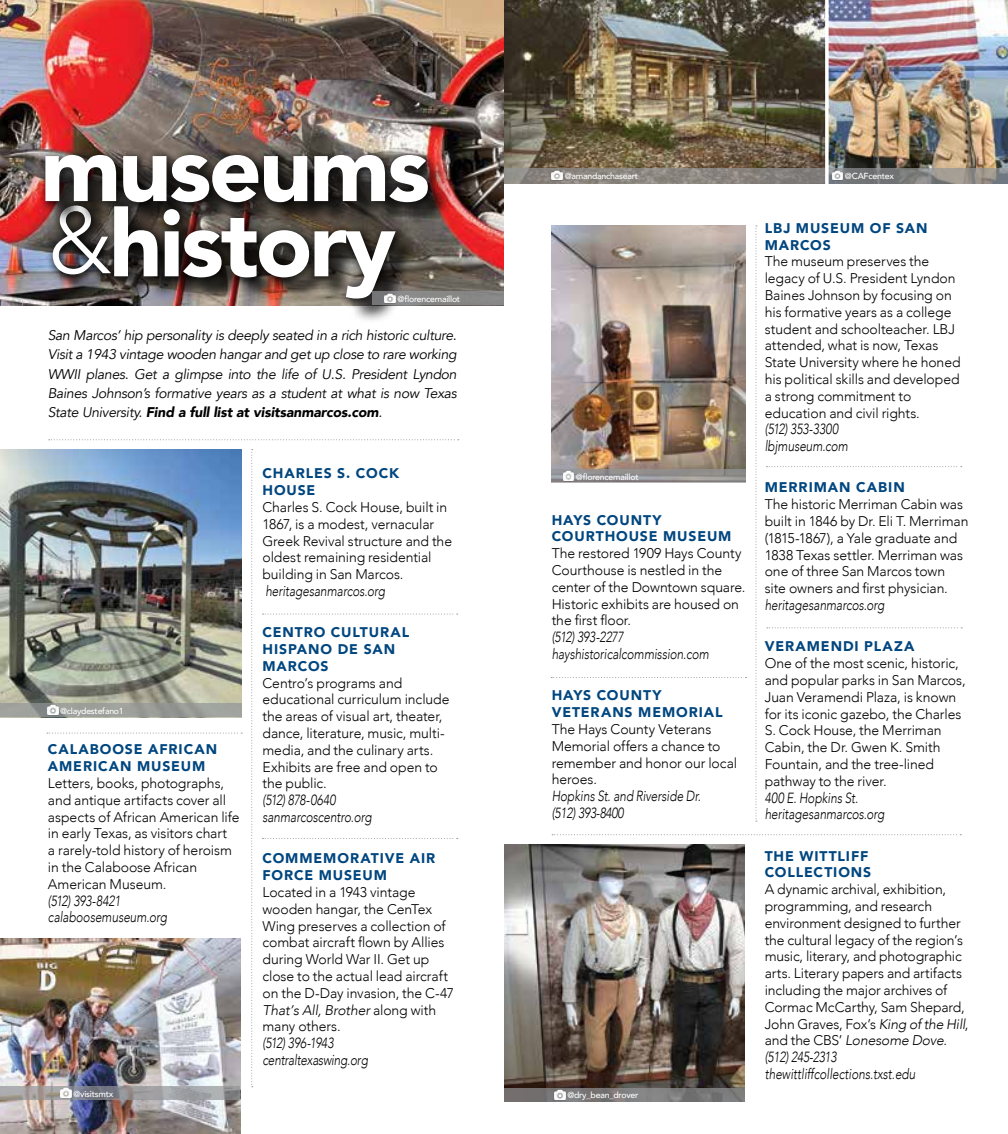
<style>
.page{position:relative;width:1008px;height:1134px;background:#fff}
.page>*{position:absolute;margin:0;border:0;box-sizing:border-box;transform-origin:0 0}
.t1{font:900 92.58px/75.2px "Avenir";letter-spacing:-.03em;color:#fff;text-align:center}
.t2{font:300 92.58px "Avenir";color:#fff}
.t3{font:italic 300 14.7px/16.8px "Avenir";letter-spacing:-.005em;color:#000;scale:.81 1}
.t4{font:300 14px/16.8px "Avenir";letter-spacing:-.005em;color:#000}
.t5{font:italic 14px/19.2px "Avenir";letter-spacing:-.02em;color:#000;text-align:justify}
.t6{font:900 14px/16.8px "Avenir";letter-spacing:.065em;color:#00467f}
.t7{font:500 8.75px "Avenir";letter-spacing:-.025em;color:#fff}
.s1{font-weight:900}
.s2{font-style:italic}
</style>
<div class="page">
<img style="left:504px;top:0;width:504px;height:168px">
<img style="left:552px;top:226px;width:194px;height:243px">
<img style="left:505px;top:845px;width:240px;height:243px">
<svg style="left:504px;top:1088px;width:241px;height:13px;background:#7a7879"></svg>
<svg style="left:551px;top:469px;width:195px;height:14px;background:#949292"></svg>
<svg style="left:555px;top:1089px;width:10px;height:11px"></svg>
<svg style="left:563px;top:471px;width:11px;height:10px"></svg>
<img style="left:0;top:450px;width:242px;height:254px">
<svg style="left:0;top:704px;width:242px;height:13px;background:#9b9d99"></svg>
<svg style="left:47px;top:705px;width:11px;height:11px"></svg>
<svg style="left:49px;top:439px;width:410px;height:1px"></svg>
<svg style="left:251px;top:449px;width:2px;height:638px"></svg>
<svg style="left:756px;top:226px;width:1px;height:596px"></svg>
<svg style="left:47px;top:733px;width:195px;height:1px"></svg>
<svg style="left:262px;top:838px;width:196px;height:1px"></svg>
<svg style="left:262px;top:614px;width:196px;height:1px"></svg>
<svg style="left:551px;top:677px;width:196px;height:1px"></svg>
<svg style="left:767px;top:627px;width:195px;height:1px"></svg>
<svg style="left:766px;top:466px;width:196px;height:1px"></svg>
<svg style="left:552px;top:834px;width:409px;height:1px"></svg>
<svg style="left:504px;top:168px;width:504px;height:16px;background:#888480"></svg>
<svg style="left:832px;top:170px;width:11px;height:11px"></svg>
<svg style="left:552px;top:170px;width:11px;height:11px"></svg>
<svg style="left:825px;top:0;width:4px;height:184px"></svg>
<img style="left:0;top:0;width:504px;height:306px">
<div style="left:38px;top:148px;width:402px;height:162px;background:#000;opacity:.75"></div>
<div style="left:55px;top:209px;width:79px;height:91px;background:#000;opacity:.75"></div>
<div style="left:48px;top:158px;width:405px;height:69px;background:#000;opacity:.75"></div>
<div style="left:117px;top:209px;width:303px;height:114px;background:#000;opacity:.75"></div>
<img style="left:0;top:939px;width:240px;height:195px">
<svg style="left:373px;top:292px;width:131px;height:13px;background:#868686"></svg>
<svg style="left:385px;top:293px;width:11px;height:11px"></svg>
<svg style="left:0;top:1087px;width:240px;height:13px;background:#97979a"></svg>
<svg style="left:61px;top:1088px;width:10px;height:11px"></svg>
<h1 class="t1" style="left:41px;top:129px;width:391px">museums history</h1>
<p class="t7" style="left:398px;top:292px;width:64px">@florencemaillot</p>
<h1 class="t2" style="left:47px;top:186px;width:67px">&amp;</h1>
<p class="t5" style="left:48px;top:326px;width:411px">San Marcos’ hip personality is deeply seated in a rich historic culture.<br>Visit a 1943 vintage wooden hangar and get up close to rare working WWII planes. Get a glimpse into the life of U.S. President Lyndon Baines Johnson’s formative years as a student at what is now Texas State University. <span class="s1">Find a full list at visitsanmarcos.com</span>.</p>
<p class="t7" style="left:60px;top:703px;width:65px">@claydestefano1</p>
<p class="t6" style="left:48px;top:741px;width:171px">CALABOOSE AFRICAN<br>AMERICAN MUSEUM</p>
<p class="t4" style="left:48px;top:775px;width:193px">Letters, books, photographs, and antique artifacts cover all aspects of African American life in early Texas, as visitors chart<br>a rarely-told history of heroism in the Calaboose African<br>American Museum.</p>
<p class="t3" style="left:48px;top:892px;width:149px">(512) 393-8421 calaboosemuseum.org</p>
<p class="t7" style="left:73px;top:1086px;width:41px">@visitsmtx</p>
<p class="t6" style="left:262px;top:465px;width:138px">CHARLES S. COCK<br>HOUSE</p>
<p class="t4" style="left:262px;top:499px;width:191px">Charles S. Cock House, built in<br>1867, is a modest, vernacular<br>Greek Revival structure and the oldest remaining residential building in San Marcos.</p>
<p class="t3" style="left:265px;top:583px;width:149px">heritagesanmarcos.org</p>
<p class="t6" style="left:262px;top:624px;width:148px">CENTRO CULTURAL<br>HISPANO DE SAN<br>MARCOS</p>
<p class="t4" style="left:262px;top:674px;width:189px">Centro’s programs and educational curriculum include the areas of visual art, theater, dance, literature, music, multi&shy;media, and the culinary arts.<br>Exhibits are free and open to the public.</p>
<p class="t3" style="left:262px;top:792px;width:136px">(512) 878-0640 sanmarcoscentro.org</p>
<p class="t6" style="left:262px;top:850px;width:174px">COMMEMORATIVE AIR<br>FORCE MUSEUM</p>
<p class="t4" style="left:262px;top:884px;width:193px">Located in a 1943 vintage wooden hangar, the CenTex<br>Wing preserves a collection of combat aircraft flown by Allies during World War II. Get up close to the actual lead aircraft on the D-Day invasion, the C-47<br><span class="s2">That’s All, Brother</span> along with many others.</p>
<p class="t3" style="left:262px;top:1035px;width:132px">(512) 396-1943 centraltexaswing.org</p>
<p class="t7" style="left:565px;top:169px;width:75px">@amandanchaseart</p>
<p class="t7" style="left:845px;top:169px;width:50px">@CAFcentex</p>
<p class="t7" style="left:576px;top:469px;width:64px">@florencemaillot</p>
<p class="t6" style="left:552px;top:511px;width:181px">HAYS COUNTY<br>COURTHOUSE MUSEUM</p>
<p class="t4" style="left:552px;top:545px;width:195px">The restored 1909 Hays County<br>Courthouse is nestled in the center of the Downtown square.<br>Historic exhibits are housed on the first floor.</p>
<p class="t3" style="left:552px;top:629px;width:196px">(512) 393-2277 hayshistoricalcommission.com</p>
<p class="t6" style="left:552px;top:687px;width:173px">HAYS COUNTY<br>VETERANS MEMORIAL</p>
<p class="t4" style="left:552px;top:721px;width:187px">The Hays County Veterans<br>Memorial offers a chance to remember and honor our local heroes.</p>
<p class="t3" style="left:552px;top:788px;width:186px">Hopkins St. and Riverside Dr. (512) 393-8400</p>
<p class="t7" style="left:567px;top:1088px;width:73px">@dry_bean_drover</p>
<p class="t6" style="left:765px;top:219px;width:164px">LBJ MUSEUM OF SAN<br>MARCOS</p>
<p class="t4" style="left:765px;top:253px;width:197px">The museum preserves the legacy of U.S. President Lyndon<br>Baines Johnson by focusing on his formative years as a college student and schoolteacher. LBJ attended, what is now, Texas<br>State University where he honed his political skills and developed a strong commitment to education and civil rights.</p>
<p class="t3" style="left:765px;top:421px;width:104px">(512) 353-3300 lbjmuseum.com</p>
<p class="t6" style="left:765px;top:479px;width:142px">MERRIMAN CABIN</p>
<p class="t4" style="left:765px;top:496px;width:205px">The historic Merriman Cabin was built in 1846 by Dr. Eli T. Merriman (1815-1867), a Yale graduate and<br>1838 Texas settler. Merriman was one of three San Marcos town site owners and first physician.</p>
<p class="t3" style="left:765px;top:597px;width:149px">heritagesanmarcos.org</p>
<p class="t6" style="left:765px;top:638px;width:151px">VERAMENDI PLAZA</p>
<p class="t4" style="left:765px;top:655px;width:202px">One of the most scenic, historic, and popular parks in San Marcos,<br>Juan Veramendi Plaza, is known for its iconic gazebo, the Charles<br>S. Cock House, the Merriman<br>Cabin, the Dr. Gwen K. Smith<br>Fountain, and the tree-lined pathway to the river.</p>
<p class="t3" style="left:765px;top:789px;width:149px">400 E. Hopkins St. heritagesanmarcos.org</p>
<p class="t6" style="left:765px;top:847px;width:108px">THE WITTLIFF<br>COLLECTIONS</p>
<p class="t4" style="left:765px;top:881px;width:205px">A dynamic archival, exhibition, programming, and research environment designed to further the cultural legacy of the region’s music, literary, and photographic arts. Literary papers and artifacts including the major archives of<br>Cormac McCarthy, Sam Shepard,<br>John Graves, Fox’s <span class="s2">King of the Hill</span>, and the CBS’ <span class="s2">Lonesome Dove</span>.</p>
<p class="t3" style="left:765px;top:1049px;width:188px">(512) 245-2313 thewittliffcollections.txst.edu</p>
</div>
